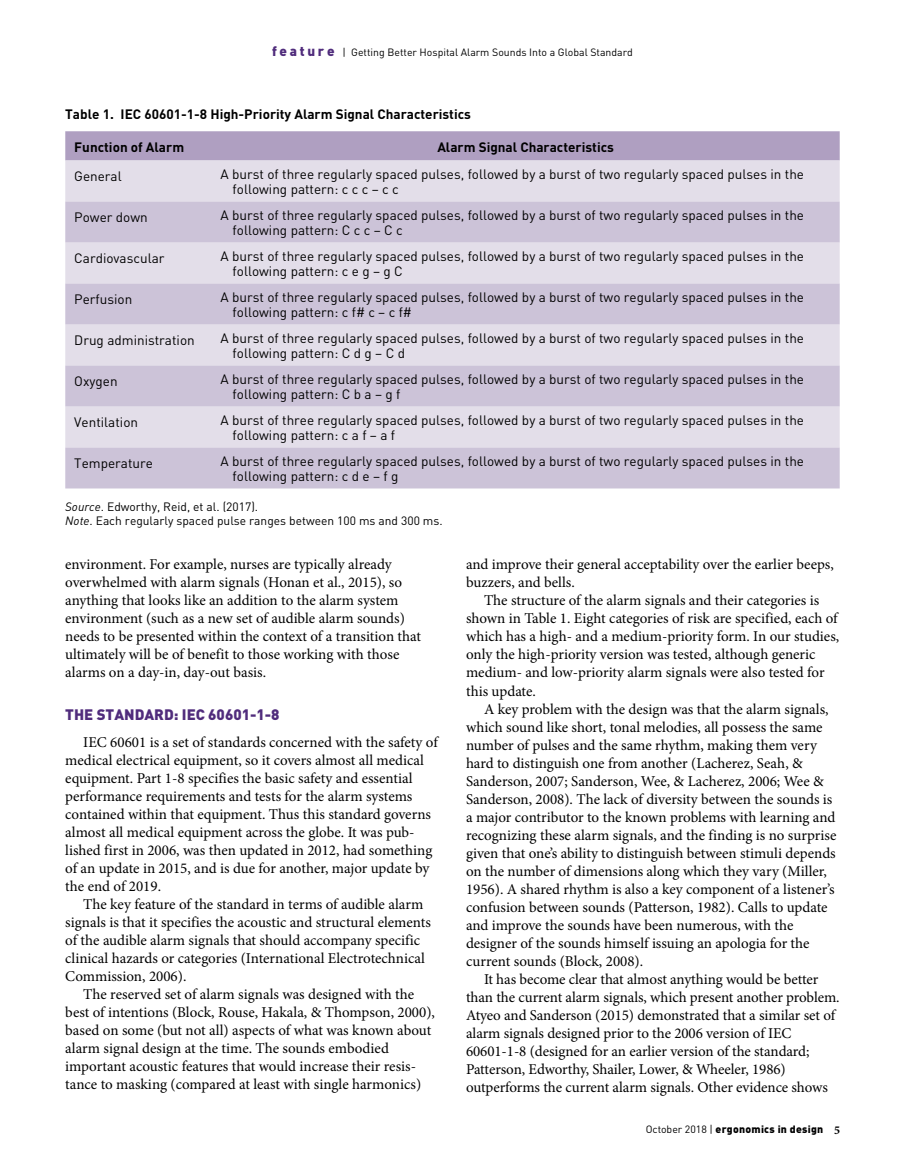
<style>
.page{position:relative;width:905px;height:1175px;background:#fff}
.page>*{position:absolute;margin:0;border:0;box-sizing:border-box;transform-origin:0 0}
.t1{font:15px/18px "Minion Pro";color:#000}
.t2{font:900 15px "DIN";color:#502c7c}
.t3{font:13.5px/15px "DIN";color:#000}
.t4{font:700 13.5px "DIN";color:#000}
.t5{font:12px/13.5px "DIN";color:#000}
.t6{font:10.5px "DIN";color:#000}
.t7{font:900 10.5px "DIN";letter-spacing:.025em;color:#000}
.s1{font-weight:900;font-size:13.5px;color:#502c7c}
.s2{font-style:italic}
.s3{font-weight:400}
.s4{font-family:"Minion Pro";font-weight:700;font-size:12px}
</style>
<div class="page">
<div style="left:65px;top:131px;width:774px;height:29px;background:#af9fc1"></div>
<div style="left:65px;top:160px;width:774px;height:41px;background:#e3dee9"></div>
<svg style="left:65px;top:201px;width:774px;height:287px;background:#d6cedf"></svg>
<p class="t6" style="left:272px;top:46px;width:362px"><span class="s1">f e a t u r e</span> | Getting Better Hospital Alarm Sounds Into a Global Standard</p>
<p class="t4" style="left:65px;top:106px;width:407px">Table 1. IEC 60601-1-8 High-Priority Alarm Signal Characteristics</p>
<p class="t4" style="left:74px;top:138px;width:111px">Function of Alarm</p>
<p class="t4" style="left:437px;top:138px;width:178px">Alarm Signal Characteristics</p>
<p class="t3" style="left:74px;top:168px;width:49px">General</p>
<p class="t3" style="left:232px;top:166px;width:573px;text-indent:-12px">A burst of three regularly spaced pulses, followed by a burst of two regularly spaced pulses in the following pattern: c c c – c c</p>
<p class="t3" style="left:74px;top:209px;width:75px">Power down</p>
<p class="t3" style="left:232px;top:207px;width:573px;text-indent:-12px">A burst of three regularly spaced pulses, followed by a burst of two regularly spaced pulses in the following pattern: C c c – C c</p>
<p class="t3" style="left:74px;top:250px;width:92px">Cardiovascular</p>
<p class="t3" style="left:232px;top:248px;width:573px;text-indent:-12px">A burst of three regularly spaced pulses, followed by a burst of two regularly spaced pulses in the following pattern: c e g – g C</p>
<p class="t3" style="left:74px;top:291px;width:60px">Perfusion</p>
<p class="t3" style="left:232px;top:289px;width:573px;text-indent:-12px">A burst of three regularly spaced pulses, followed by a burst of two regularly spaced pulses in the following pattern: c f# c – c f#</p>
<p class="t3" style="left:74px;top:332px;width:122px">Drug administration</p>
<p class="t3" style="left:232px;top:330px;width:573px;text-indent:-12px">A burst of three regularly spaced pulses, followed by a burst of two regularly spaced pulses in the following pattern: C d g – C d</p>
<p class="t3" style="left:74px;top:373px;width:45px">Oxygen</p>
<p class="t3" style="left:232px;top:371px;width:573px;text-indent:-12px">A burst of three regularly spaced pulses, followed by a burst of two regularly spaced pulses in the following pattern: C b a – g f</p>
<p class="t3" style="left:74px;top:414px;width:65px">Ventilation</p>
<p class="t3" style="left:232px;top:412px;width:573px;text-indent:-12px">A burst of three regularly spaced pulses, followed by a burst of two regularly spaced pulses in the following pattern: c a f – a f</p>
<p class="t3" style="left:74px;top:455px;width:80px">Temperature</p>
<p class="t3" style="left:232px;top:453px;width:573px;text-indent:-12px">A burst of three regularly spaced pulses, followed by a burst of two regularly spaced pulses in the following pattern: c d e – f g</p>
<p class="t5" style="left:65px;top:499px;width:379px"><span class="s2">Source</span>. Edworthy, Reid, et al. (2017).<br><span class="s2">Note</span>. Each regularly spaced pulse ranges between 100 ms and 300 ms.</p>
<p class="t1" style="left:65px;top:555px;width:357px">environment. For example, nurses are typically already overwhelmed with alarm signals (Honan et al., 2015), so anything that looks like an addition to the alarm system environment (such as a new set of audible alarm sounds) needs to be presented within the context of a transition that ultimately will be of benefit to those working with those alarms on a day-in, day-out basis.</p>
<p class="t2" style="left:65px;top:704px;width:216px">The Standard: IEC 60601-1-8</p>
<p class="t1" style="left:65px;top:732px;width:374px;text-indent:18px">IEC 60601 is a set of standards concerned with the safety of medical electrical equipment, so it covers almost all medical equipment. Part 1-8 specifies the basic safety and essential performance requirements and tests for the alarm systems contained within that equipment. Thus this standard governs almost all medical equipment across the globe. It was pub&shy;lished first in 2006, was then updated in 2012, had something of an update in 2015, and is due for another, major update by the end of 2019.</p>
<p class="t1" style="left:65px;top:894px;width:367px;text-indent:18px">The key feature of the standard in terms of audible alarm signals is that it specifies the acoustic and structural elements of the audible alarm signals that should accompany specific clinical hazards or categories (International Electrotechnical Commission, 2006).</p>
<p class="t1" style="left:65px;top:984px;width:371px;text-indent:18px">The reserved set of alarm signals was designed with the best of intentions (Block, Rouse, Hakala, &amp; Thompson, 2000), based on some (but not all) aspects of what was known about alarm signal design at the time. The sounds embodied important acoustic features that would increase their resis&shy;tance to masking (compared at least with single harmonics)</p>
<p class="t1" style="left:466px;top:555px;width:369px">and improve their general acceptability over the earlier beeps, buzzers, and bells.</p>
<p class="t1" style="left:466px;top:591px;width:375px;text-indent:18px">The structure of the alarm signals and their categories is shown in Table 1. Eight categories of risk are specified, each of which has a high- and a medium-priority form. In our studies, only the high-priority version was tested, although generic medium- and low-priority alarm signals were also tested for this update.</p>
<p class="t1" style="left:466px;top:699px;width:372px;text-indent:18px">A key problem with the design was that the alarm signals, which sound like short, tonal melodies, all possess the same number of pulses and the same rhythm, making them very hard to distinguish one from another (Lacherez, Seah, &amp; Sanderson, 2007; Sanderson, Wee, &amp; Lacherez, 2006; Wee &amp; Sanderson, 2008). The lack of diversity between the sounds is a major contributor to the known problems with learning and recognizing these alarm signals, and the finding is no surprise given that one’s ability to distinguish between stimuli depends on the number of dimensions along which they vary (Miller, 1956). A shared rhythm is also a key component of a listener’s confusion between sounds (Patterson, 1982). Calls to update and improve the sounds have been numerous, with the designer of the sounds himself issuing an apologia for the current sounds (Block, 2008).</p>
<p class="t1" style="left:466px;top:969px;width:375px;text-indent:18px">It has become clear that almost anything would be better than the current alarm signals, which present another problem.<br>Atyeo and Sanderson (2015) demonstrated that a similar set of alarm signals designed prior to the 2006 version of IEC 60601-1-8 (designed for an earlier version of the standard; Patterson, Edworthy, Shailer, Lower, &amp; Wheeler, 1986) outperforms the current alarm signals. Other evidence shows</p>
<p class="t7" style="left:645px;top:1121px;width:196px"><span class="s3">October 2018 |</span> ergonomics in design <span class="s4">5</span></p>
</div>
